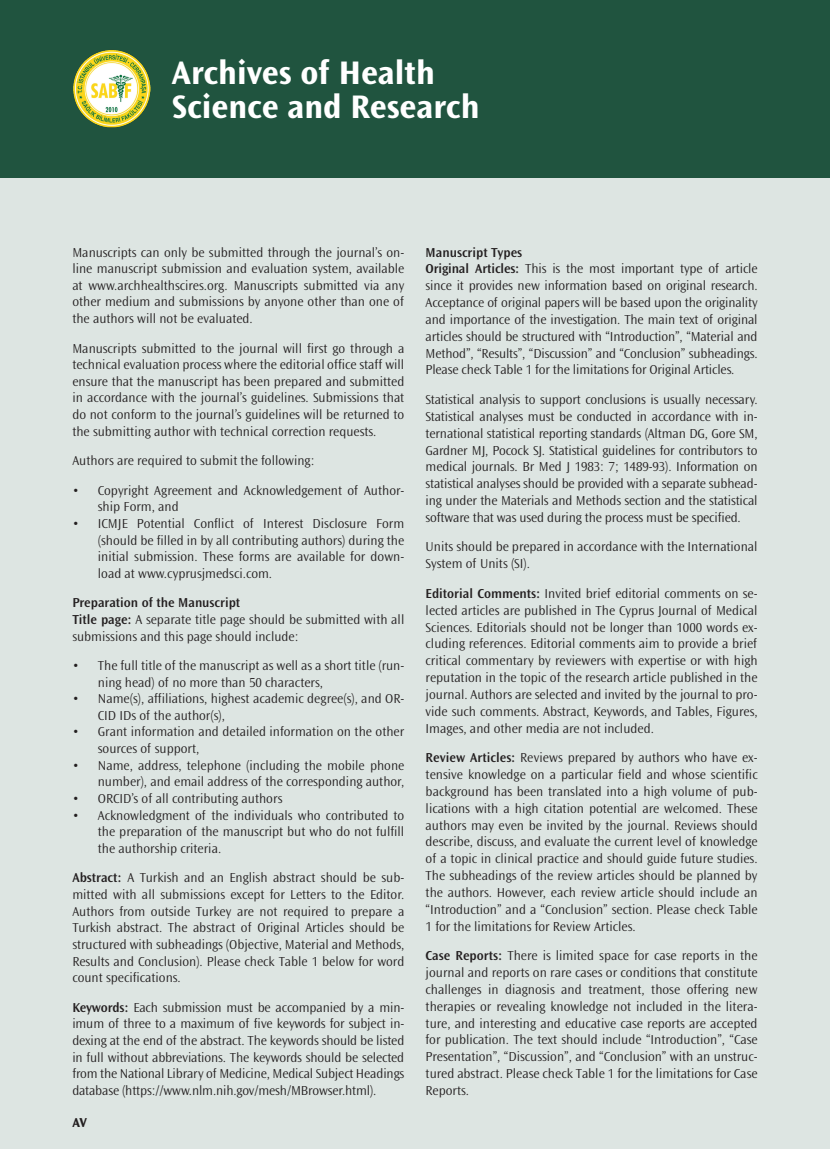
<style>
.page{position:relative;width:830px;height:1149px;background:#fff}
.page>*{position:absolute;margin:0;border:0;box-sizing:border-box;transform-origin:0 0}
.t1{font:700 34.05px/34.7px "Ocean Sans Std";color:#fff}
.t2{font:300 13.5px/16.8px "Ocean Sans Std";color:#231f20;text-align:justify}
.t3{font:600 13.5px "Ocean Sans Std";color:#231f20}
.t4{font:700 13.5px "Ocean Sans Std";color:#231f20}
.s1{font-weight:600}
</style>
<div class="page">
<div style="left:0;top:0;width:829px;height:1148px;background:#dde5e2"></div>
<div style="left:0;top:0;width:829px;height:177px;background:#20543f"></div>
<img style="left:73px;top:50px;width:78px;height:78px">
<h1 class="t1" style="left:172px;top:55px;width:309px">Archives of Health<br>Science and Research</h1>
<p class="t2" style="left:72px;top:244px;width:333px">Manuscripts can only be submitted through the journal’s on&shy;line manuscript submission and evaluation system, available at www.archhealthscires.org. Manuscripts submitted via any other medium and submissions by anyone other than one of the authors will not be evaluated.</p>
<p class="t2" style="left:72px;top:340px;width:333px">Manuscripts submitted to the journal will first go through a technical evaluation process where the editorial office staff will ensure that the manuscript has been prepared and submitted in accordance with the journal’s guidelines. Submissions that do not conform to the journal’s guidelines will be returned to the submitting author with technical correction requests.</p>
<p class="t2" style="left:72px;top:452px;width:243px">Authors are required to submit the following:</p>
<p class="t2" style="left:98px;top:482px;width:308px;text-indent:-26px">• Copyright Agreement and Acknowledgement of Author&shy;ship Form, and</p>
<p class="t2" style="left:98px;top:515px;width:308px;text-indent:-26px">• ICMJE Potential Conflict of Interest Disclosure Form (should be filled in by all contributing authors) during the initial submission. These forms are available for down&shy;load at www.cyprusjmedsci.com.</p>
<p class="t3" style="left:72px;top:595px;width:169px">Preparation of the Manuscript</p>
<p class="t2" style="left:72px;top:611px;width:333px"><span class="s1">Title page:</span> A separate title page should be submitted with all submissions and this page should include:</p>
<p class="t2" style="left:98px;top:657px;width:308px;text-indent:-26px">• The full title of the manuscript as well as a short title (run&shy;ning head) of no more than 50 characters,</p>
<p class="t2" style="left:98px;top:690px;width:308px;text-indent:-26px">• Name(s), affiliations, highest academic degree(s), and OR-<br>CID IDs of the author(s),</p>
<p class="t2" style="left:98px;top:723px;width:308px;text-indent:-26px">• Grant information and detailed information on the other sources of support,</p>
<p class="t2" style="left:72px;top:757px;width:333px;text-align:right">• Name, address, telephone (including the mobile phone number), and email address of the corresponding author,</p>
<p class="t2" style="left:72px;top:790px;width:211px">• ORCID’s of all contributing authors</p>
<p class="t2" style="left:98px;top:806px;width:308px;text-indent:-26px">• Acknowledgment of the individuals who contributed to the preparation of the manuscript but who do not fulfill the authorship criteria.</p>
<p class="t2" style="left:72px;top:869px;width:333px"><span class="s1">Abstract:</span> A Turkish and an English abstract should be sub&shy;mitted with all submissions except for Letters to the Editor.<br>Authors from outside Turkey are not required to prepare a Turkish abstract. The abstract of Original Articles should be structured with subheadings (Objective, Material and Methods, Results and Conclusion). Please check Table 1 below for word count specifications.</p>
<p class="t2" style="left:72px;top:998px;width:333px"><span class="s1">Keywords:</span> Each submission must be accompanied by a min&shy;imum of three to a maximum of five keywords for subject in&shy;dexing at the end of the abstract. The keywords should be listed in full without abbreviations. The keywords should be selected from the National Library of Medicine, Medical Subject Headings database (https://www.nlm.nih.gov/mesh/MBrowser.html).</p>
<p class="t4" style="left:72px;top:1114px;width:16px">AV</p>
<p class="t3" style="left:425px;top:244px;width:98px">Manuscript Types</p>
<p class="t2" style="left:425px;top:260px;width:333px"><span class="s1">Original Articles:</span> This is the most important type of article since it provides new information based on original research.<br>Acceptance of original papers will be based upon the originality and importance of the investigation. The main text of original articles should be structured with “Introduction”, “Material and Method”, “Results”, “Discussion” and “Conclusion” subheadings.<br>Please check Table 1 for the limitations for Original Articles.</p>
<p class="t2" style="left:425px;top:391px;width:333px">Statistical analysis to support conclusions is usually necessary.<br>Statistical analyses must be conducted in accordance with in&shy;ternational statistical reporting standards (Altman DG, Gore SM, Gardner MJ, Pocock SJ. Statistical guidelines for contributors to medical journals. Br Med J 1983: 7; 1489-93). Information on statistical analyses should be provided with a separate subhead&shy;ing under the Materials and Methods section and the statistical software that was used during the process must be specified.</p>
<p class="t2" style="left:425px;top:538px;width:333px">Units should be prepared in accordance with the International<br>System of Units (SI).</p>
<p class="t2" style="left:425px;top:585px;width:333px"><span class="s1">Editorial Comments:</span> Invited brief editorial comments on se&shy;lected articles are published in The Cyprus Journal of Medical Sciences. Editorials should not be longer than 1000 words ex&shy;cluding references. Editorial comments aim to provide a brief critical commentary by reviewers with expertise or with high reputation in the topic of the research article published in the journal. Authors are selected and invited by the journal to pro&shy;vide such comments. Abstract, Keywords, and Tables, Figures, Images, and other media are not included.</p>
<p class="t2" style="left:425px;top:749px;width:333px"><span class="s1">Review Articles:</span> Reviews prepared by authors who have ex&shy;tensive knowledge on a particular field and whose scientific background has been translated into a high volume of pub&shy;lications with a high citation potential are welcomed. These authors may even be invited by the journal. Reviews should describe, discuss, and evaluate the current level of knowledge of a topic in clinical practice and should guide future studies.<br>The subheadings of the review articles should be planned by the authors. However, each review article should include an “Introduction” and a “Conclusion” section. Please check Table 1 for the limitations for Review Articles.</p>
<p class="t2" style="left:425px;top:947px;width:333px"><span class="s1">Case Reports:</span> There is limited space for case reports in the journal and reports on rare cases or conditions that constitute challenges in diagnosis and treatment, those offering new therapies or revealing knowledge not included in the litera&shy;ture, and interesting and educative case reports are accepted for publication. The text should include “Introduction”, “Case Presentation”, “Discussion”, and “Conclusion” with an unstruc&shy;tured abstract. Please check Table 1 for the limitations for Case Reports.</p>
</div>
